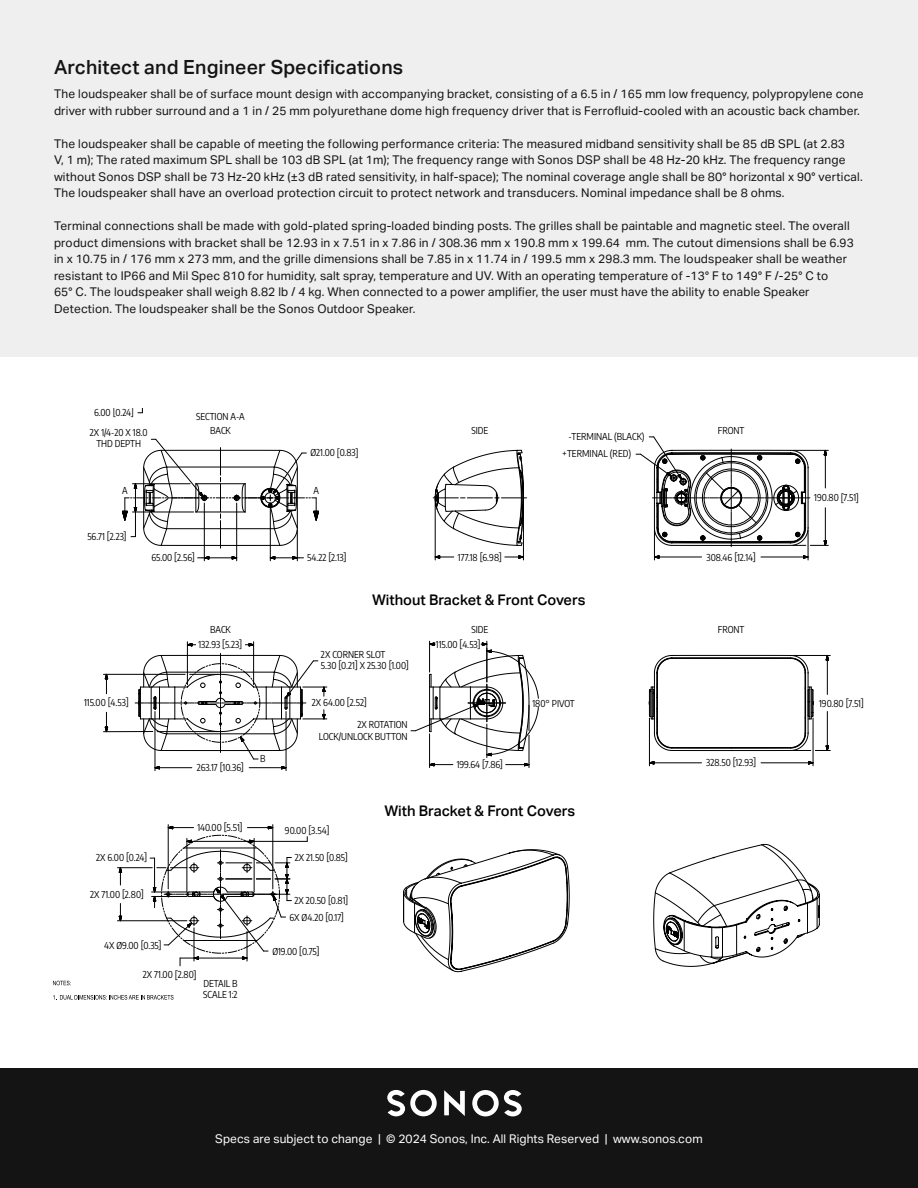
<style>
.page{position:relative;width:918px;height:1188px;background:#fff}
.page>*{position:absolute;margin:0;border:0;box-sizing:border-box;transform-origin:0 0}
.t1{font:500 19.5px "Aktiv Grotesk";letter-spacing:.01em;color:#141414}
.t2{font:500 14.7px "Aktiv Grotesk";color:#000}
.t3{font:12px/16.5px "Aktiv Grotesk";letter-spacing:.015em;color:#141414}
.t4{font:12px "Aktiv Grotesk";letter-spacing:.005em;color:#fff}
.t5{font:100 condensed 9.45px/11.4px "Encode Sans";color:#000}
</style>
<div class="page">
<div style="left:0;top:1068px;width:918px;height:120px;background:#141414"></div>
<div style="left:0;top:0;width:918px;height:357px;background:#efefef"></div>
<svg style="left:444px;top:1090px;width:21px;height:26px"></svg>
<svg style="left:387px;top:1090px;width:50px;height:26px"></svg>
<svg style="left:472px;top:1090px;width:50px;height:26px"></svg>
<svg style="left:53px;top:981px;width:18px;height:5px"></svg>
<svg style="left:53px;top:995px;width:121px;height:5px"></svg>
<svg style="left:653px;top:844px;width:167px;height:123px"></svg>
<hr style="left:286px;top:712px;width:1px;height:59px;background:#000">
<hr style="left:155px;top:712px;width:1px;height:59px;background:#000">
<svg style="left:649px;top:655px;width:181px;height:96px"></svg>
<hr style="left:487px;top:641px;width:1px;height:41px;background:#000">
<hr style="left:429px;top:641px;width:1px;height:31px;background:#000">
<hr style="left:654px;top:557px;width:48px;height:1px;background:#000">
<hr style="left:761px;top:557px;width:47px;height:1px;background:#000">
<hr style="left:808px;top:530px;width:1px;height:30px;background:#000">
<hr style="left:654px;top:530px;width:1px;height:30px;background:#000">
<svg style="left:808px;top:761px;width:5px;height:4px"></svg>
<svg style="left:650px;top:761px;width:5px;height:4px"></svg>
<hr style="left:649px;top:763px;width:53px;height:1px;background:#000">
<hr style="left:761px;top:763px;width:52px;height:1px;background:#000">
<hr style="left:813px;top:718px;width:1px;height:48px;background:#000">
<hr style="left:649px;top:718px;width:1px;height:48px;background:#000">
<hr style="left:253px;top:642px;width:1px;height:43px;background:#000">
<hr style="left:187px;top:642px;width:1px;height:43px;background:#000">
<svg style="left:105px;top:675px;width:3px;height:19px"></svg>
<svg style="left:105px;top:712px;width:3px;height:19px"></svg>
<hr style="left:103px;top:674px;width:82px;height:1px;background:#000">
<hr style="left:104px;top:731px;width:49px;height:1px;background:#000">
<svg style="left:135px;top:643px;width:404px;height:127px"></svg>
<svg style="left:436px;top:556px;width:18px;height:3px"></svg>
<svg style="left:505px;top:556px;width:18px;height:3px"></svg>
<hr style="left:435px;top:500px;width:1px;height:60px;background:#000">
<hr style="left:523px;top:500px;width:1px;height:60px;background:#000">
<svg style="left:271px;top:556px;width:33px;height:4px"></svg>
<hr style="left:270px;top:503px;width:1px;height:58px;background:#000">
<hr style="left:297px;top:530px;width:1px;height:31px;background:#000">
<hr style="left:202px;top:558px;width:35px;height:1px;background:#000">
<svg style="left:198px;top:556px;width:12px;height:4px"></svg>
<hr style="left:236px;top:503px;width:1px;height:58px;background:#000">
<hr style="left:204px;top:503px;width:1px;height:58px;background:#000">
<svg style="left:433px;top:437px;width:395px;height:110px"></svg>
<svg style="left:138px;top:408px;width:5px;height:5px"></svg>
<svg style="left:122px;top:439px;width:197px;height:109px"></svg>
<hr style="left:187px;top:841px;width:120px;height:1px;background:#000">
<hr style="left:168px;top:825px;width:1px;height:64px;background:#000">
<hr style="left:273px;top:825px;width:1px;height:64px;background:#000">
<svg style="left:119px;top:868px;width:3px;height:17px"></svg>
<svg style="left:119px;top:903px;width:3px;height:17px"></svg>
<hr style="left:117px;top:867px;width:35px;height:1px;background:#000">
<hr style="left:117px;top:920px;width:70px;height:1px;background:#000">
<svg style="left:150px;top:826px;width:141px;height:140px"></svg>
<svg style="left:403px;top:849px;width:167px;height:123px"></svg>
<h1 class="t1" style="left:54px;top:56px;width:351px">Architect and Engineer Specifications</h1>
<p class="t3" style="left:54px;top:86px;width:811px">The loudspeaker shall be of surface mount design with accompanying bracket, consisting of a 6.5 in / 165 mm low frequency, polypropylene cone driver with rubber surround and a 1 in / 25 mm polyurethane dome high frequency driver that is Ferrofluid-cooled with an acoustic back chamber.</p>
<p class="t3" style="left:54px;top:135px;width:810px">The loudspeaker shall be capable of meeting the following performance criteria: The measured midband sensitivity shall be 85 dB SPL (at 2.83<br>V, 1 m); The rated maximum SPL shall be 103 dB SPL (at 1m); The frequency range with Sonos DSP shall be 48 Hz-20 kHz. The frequency range without Sonos DSP shall be 73 Hz-20 kHz (±3 dB rated sensitivity, in half-space); The nominal coverage angle shall be 80° horizontal x 90° vertical.<br>The loudspeaker shall have an overload protection circuit to protect network and transducers. Nominal impedance shall be 8 ohms.</p>
<p class="t3" style="left:54px;top:218px;width:801px">Terminal connections shall be made with gold-plated spring-loaded binding posts. The grilles shall be paintable and magnetic steel. The overall product dimensions with bracket shall be 12.93 in x 7.51 in x 7.86 in / 308.36 mm x 190.8 mm x 199.64 mm. The cutout dimensions shall be 6.93 in x 10.75 in / 176 mm x 273 mm, and the grille dimensions shall be 7.85 in x 11.74 in / 199.5 mm x 298.3 mm. The loudspeaker shall be weather resistant to IP66 and Mil Spec 810 for humidity, salt spray, temperature and UV. With an operating temperature of -13° F to 149° F /-25° C to<br>65° C. The loudspeaker shall weigh 8.82 lb / 4 kg. When connected to a power amplifier, the user must have the ability to enable Speaker Detection. The loudspeaker shall be the Sonos Outdoor Speaker.</p>
<p class="t5" style="left:94px;top:406px;width:41px">6.00 [0.24]</p>
<p class="t5" style="left:90px;top:426px;width:59px;text-align:center">2X 1/4-20 X 18.0<br>THD DEPTH</p>
<p class="t5" style="left:196px;top:411px;width:50px">SECTION A-A</p>
<p class="t5" style="left:210px;top:425px;width:22px">BACK</p>
<p class="t5" style="left:472px;top:425px;width:18px">SIDE</p>
<p class="t5" style="left:718px;top:425px;width:28px">FRONT</p>
<p class="t5" style="left:562px;top:428px;width:84px;line-height:17.1px;text-indent:6px">-TERMINAL (BLACK) +TERMINAL (RED)</p>
<p class="t5" style="left:310px;top:447px;width:50px">Ø21.00 [0.83]</p>
<p class="t5" style="left:122px;top:485px;width:7px">A</p>
<p class="t5" style="left:313px;top:485px;width:7px">A</p>
<p class="t5" style="left:87px;top:531px;width:41px">56.71 [2.23]</p>
<p class="t5" style="left:84px;top:697px;width:46px">115.00 [4.53]</p>
<p class="t5" style="left:151px;top:551px;width:45px">65.00 [2.56]</p>
<p class="t5" style="left:307px;top:551px;width:41px">54.22 [2.13]</p>
<p class="t5" style="left:458px;top:551px;width:45px">177.18 [6.98]</p>
<p class="t5" style="left:706px;top:551px;width:51px">308.46 [12.14]</p>
<p class="t2" style="left:372px;top:591px;width:215px">Without Bracket &amp; Front Covers</p>
<p class="t5" style="left:210px;top:623px;width:22px">BACK</p>
<p class="t5" style="left:472px;top:623px;width:18px">SIDE</p>
<p class="t5" style="left:718px;top:623px;width:28px">FRONT</p>
<p class="t5" style="left:198px;top:638px;width:45px">132.93 [5.23]</p>
<p class="t5" style="left:197px;top:761px;width:49px">263.17 [10.36]</p>
<p class="t5" style="left:260px;top:753px;width:7px">B</p>
<p class="t5" style="left:321px;top:648px;width:89px">2X CORNER SLOT<br>5.30 [0.21] X 25.30 [1.00]</p>
<p class="t5" style="left:312px;top:697px;width:56px">2X 64.00 [2.52]</p>
<p class="t5" style="left:319px;top:719px;width:90px;text-align:right">2X ROTATION<br>LOCK/UNLOCK BUTTON</p>
<p class="t5" style="left:436px;top:638px;width:46px">115.00 [4.53]</p>
<p class="t5" style="left:532px;top:697px;width:44px">180° PIVOT</p>
<p class="t5" style="left:457px;top:759px;width:48px">199.64 [7.86]</p>
<p class="t5" style="left:706px;top:756px;width:51px">328.50 [12.93]</p>
<p class="t2" style="left:384px;top:802px;width:192px">With Bracket &amp; Front Covers</p>
<p class="t5" style="left:197px;top:821px;width:47px">140.00 [5.51]</p>
<p class="t5" style="left:285px;top:825px;width:46px">90.00 [3.54]</p>
<p class="t5" style="left:96px;top:852px;width:53px">2X 6.00 [0.24]</p>
<p class="t5" style="left:90px;top:888px;width:55px">2X 71.00 [2.80]</p>
<p class="t5" style="left:104px;top:939px;width:59px">4X Ø9.00 [0.35]</p>
<p class="t5" style="left:143px;top:969px;width:55px">2X 71.00 [2.80]</p>
<p class="t5" style="left:203px;top:977px;width:36px">DETAIL B<br>SCALE 1:2</p>
<p class="t5" style="left:295px;top:851px;width:55px">2X 21.50 [0.85]</p>
<p class="t5" style="left:294px;top:894px;width:55px">2X 20.50 [0.81]</p>
<p class="t5" style="left:289px;top:911px;width:56px">6X Ø4.20 [0.17]</p>
<p class="t5" style="left:272px;top:945px;width:49px">Ø19.00 [0.75]</p>
<p class="t4" style="left:215px;top:1131px;width:489px">Specs are subject to change | © 2024 Sonos, Inc. All Rights Reserved | www.sonos.com</p>
<p class="t5" style="left:814px;top:492px;width:46px">190.80 [7.51]</p>
<p class="t5" style="left:819px;top:697px;width:46px">190.80 [7.51]</p>
</div>
